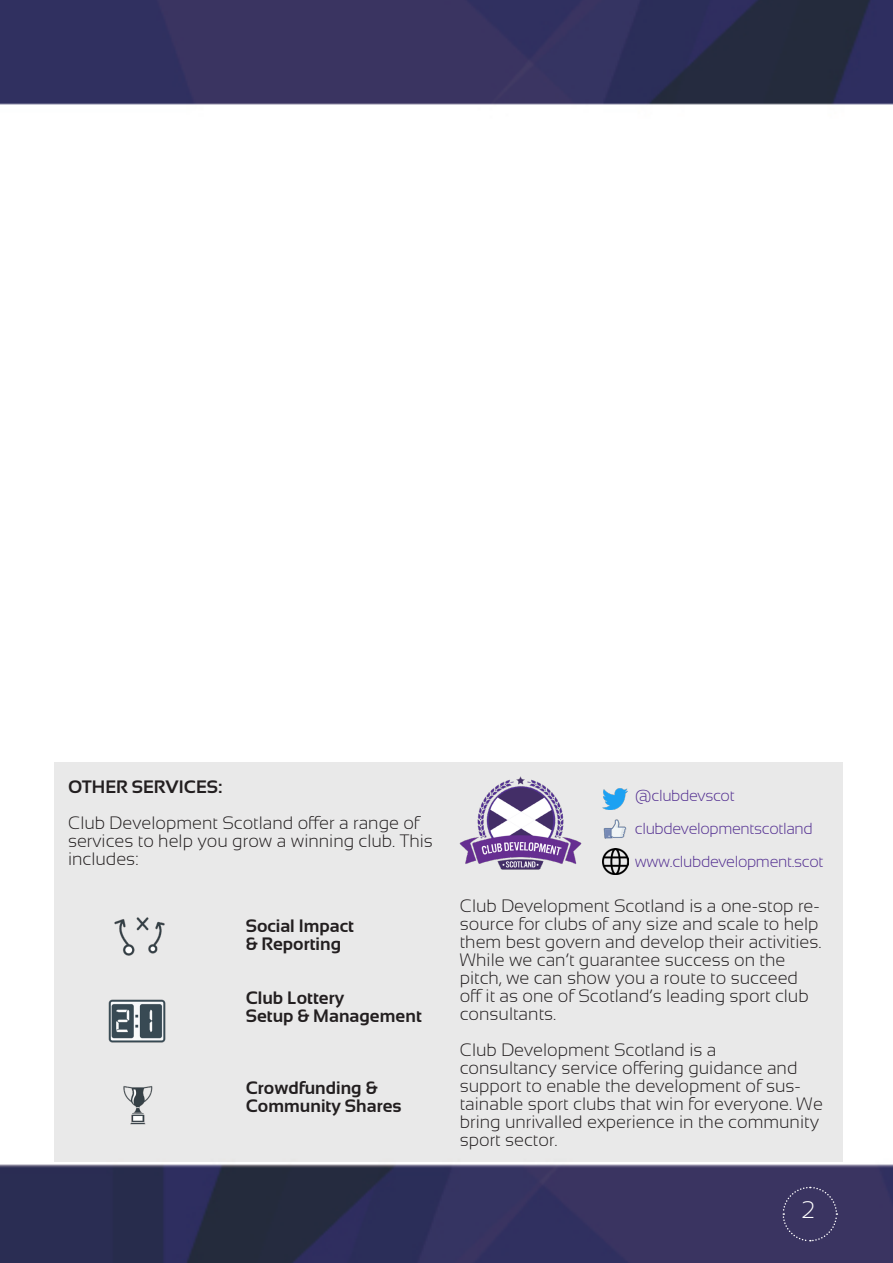
<style>
.page{position:relative;width:893px;height:1263px;background:#fff}
.page>*{position:absolute;margin:0;border:0;box-sizing:border-box;transform-origin:0 0}
.t1{font:300 24px "Sansation";color:#fff;scale:.94 1}
.t2{font:300 18px/18px "Sansation";color:#231f20}
.t3{font:700 18px "Sansation";color:#231f20}
.t4{font:300 16.05px "Sansation";letter-spacing:-.02em;color:#532f91}
</style>
<div class="page">
<img style="left:0;top:0;width:893px;height:1263px">
<svg style="left:782px;top:1186px;width:56px;height:56px;background:#3f3965"></svg>
<div style="left:54px;top:763px;width:788px;height:399px;background:#e9e9e9"></div>
<img style="left:108px;top:917px;width:58px;height:208px">
<img style="left:602px;top:789px;width:26px;height:20px">
<img style="left:603px;top:819px;width:24px;height:20px">
<img style="left:460px;top:776px;width:122px;height:94px">
<img style="left:602px;top:848px;width:27px;height:27px">
<p class="t3" style="left:68px;top:776px;width:156px">OTHER SERVICES:</p>
<p class="t2" style="left:68px;top:813px;width:366px">Club Development Scotland offer a range of services to help you grow a winning club. This includes:</p>
<p class="t3" style="left:246px;top:915px;width:110px">Social Impact</p>
<p class="t3" style="left:246px;top:933px;width:97px">&amp; Reporting</p>
<p class="t3" style="left:246px;top:987px;width:100px">Club Lottery</p>
<p class="t3" style="left:246px;top:1005px;width:178px">Setup &amp; Management</p>
<p class="t3" style="left:246px;top:1077px;width:133px">Crowdfunding &amp;</p>
<p class="t3" style="left:246px;top:1095px;width:157px">Community Shares</p>
<p class="t4" style="left:635px;top:786px;width:101px">@clubdevscot</p>
<p class="t4" style="left:635px;top:819px;width:179px">clubdevelopmentscotland</p>
<p class="t4" style="left:635px;top:852px;width:190px">www.clubdevelopment.scot</p>
<p class="t2" style="left:460px;top:896px;width:363px">Club Development Scotland is a one-stop re&shy;source for clubs of any size and scale to help them best govern and develop their activities.<br>While we can’t guarantee success on the pitch, we can show you a route to succeed off it as one of Scotland’s leading sport club consultants.</p>
<p class="t2" style="left:460px;top:1040px;width:258px">Club Development Scotland is a</p>
<p class="t2" style="left:460px;top:1058px;width:365px">consultancy service offering guidance and support to enable the development of sus&shy;tainable sport clubs that win for everyone. We bring unrivalled experience in the community sport sector.</p>
<p class="t1" style="left:801px;top:1196px;width:16px">2</p>
</div>
